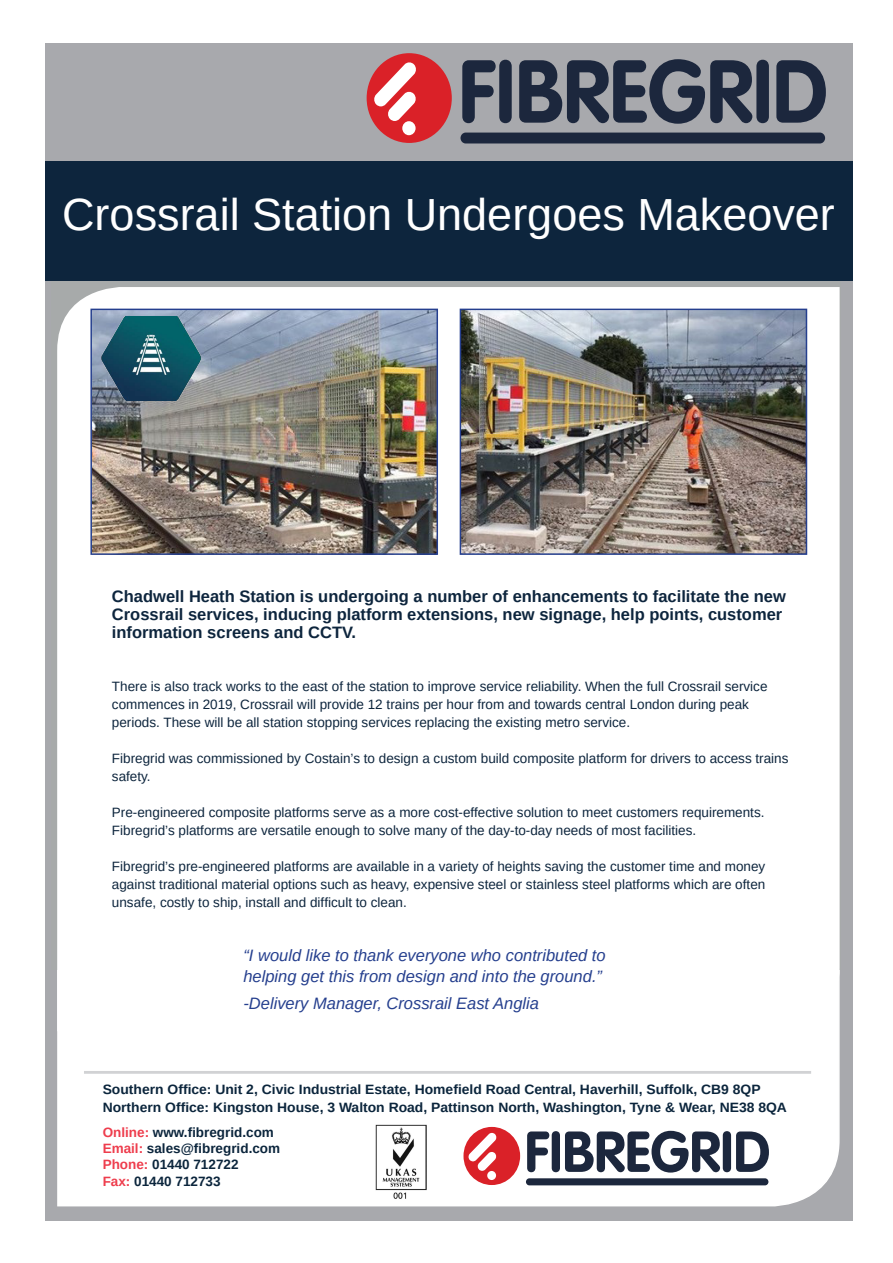
<style>
.page{position:relative;width:893px;height:1263px;background:#fff}
.page>*{position:absolute;margin:0;border:0;box-sizing:border-box;transform-origin:0 0}
.t1{font:45px "Arimo";color:#fff}
.t2{font:700 16.5px/18px "Arimo";color:#0d253d}
.t3{font:italic 16.5px "Arimo";color:#253f8e}
.t4{font:13.5px/18px "Arimo";color:#0d253d}
.t5{font:700 13.5px/16.2px "Arimo";color:#0b253c}
.s1{color:#ee3d4d}
</style>
<div class="page">
<div style="left:45px;top:43px;width:808px;height:1177px;background:#a8a9ad"></div>
<div style="left:57px;top:1031px;width:783px;height:176px;background:#fff"></div>
<svg style="left:527px;top:1131px;width:22px;height:41px"></svg>
<div style="left:552px;top:1131px;width:8px;height:41px;background:#1c273d;border-radius:4px"></div>
<svg style="left:565px;top:1131px;width:155px;height:41px;background:#747b88"></svg>
<div style="left:723px;top:1131px;width:8px;height:41px;background:#1c273d;border-radius:4px"></div>
<svg style="left:736px;top:1131px;width:33px;height:41px"></svg>
<div style="left:463px;top:1127px;width:57px;height:58px;background:#da2128;border-radius:50%"></div>
<svg style="left:468px;top:1132px;width:29px;height:39px"></svg>
<div style="left:487px;top:1171px;width:9px;height:9px;background:#fff;border-radius:50%"></div>
<div style="left:526px;top:1178px;width:242px;height:7px;background:#1c273d;border-radius:3px"></div>
<svg style="left:462px;top:60px;width:50px;height:63px"></svg>
<svg style="left:519px;top:59px;width:250px;height:65px"></svg>
<svg style="left:776px;top:60px;width:50px;height:63px"></svg>
<div style="left:367px;top:53px;width:85px;height:90px;background:#da2128;border-radius:50%"></div>
<svg style="left:374px;top:62px;width:42px;height:59px"></svg>
<div style="left:402px;top:121px;width:14px;height:14px;background:#fff;border-radius:50%"></div>
<div style="left:460px;top:133px;width:365px;height:10px;background:#1c273d;border-radius:5px"></div>
<hr style="left:84px;top:1071px;width:727px;height:3px;background:#d1d2d4">
<img style="left:376px;top:1125px;width:51px;height:74px">
<div style="left:45px;top:162px;width:808px;height:119px;background:#0d253d"></div>
<div style="left:57px;top:287px;width:783px;height:744px;background:#fff"></div>
<img style="left:93px;top:312px;width:342px;height:240px">
<div style="left:90px;top:309px;width:348px;height:246px;border:2px solid #253f8e"></div>
<img style="left:463px;top:312px;width:341px;height:240px">
<div style="left:460px;top:309px;width:347px;height:246px;border:2px solid #253f8e"></div>
<img style="left:98px;top:317px;width:106px;height:84px">
<p class="t1" style="left:62px;top:186px;width:774px">Crossrail Station Undergoes Makeover</p>
<p class="t2" style="left:112px;top:587px;width:675px">Chadwell Heath Station is undergoing a number of enhancements to facilitate the new<br>Crossrail services, inducing platform extensions, new signage, help points, customer information screens and CCTV.</p>
<p class="t4" style="left:112px;top:677px;width:657px">There is also track works to the east of the station to improve service reliability. When the full Crossrail service commences in 2019, Crossrail will provide 12 trains per hour from and towards central London during peak</p>
<p class="t4" style="left:112px;top:713px;width:520px">periods. These will be all station stopping services replacing the existing metro service.</p>
<p class="t4" style="left:112px;top:749px;width:678px">Fibregrid was commissioned by Costain’s to design a custom build composite platform for drivers to access trains safety.</p>
<p class="t4" style="left:112px;top:803px;width:654px">Pre-engineered composite platforms serve as a more cost-effective solution to meet customers requirements.<br>Fibregrid’s platforms are versatile enough to solve many of the day-to-day needs of most facilities.</p>
<p class="t4" style="left:112px;top:857px;width:655px;text-align:justify">Fibregrid’s pre-engineered platforms are available in a variety of heights saving the customer time and money against traditional material options such as heavy, expensive steel or stainless steel platforms which are often unsafe, costly to ship, install and difficult to clean.</p>
<p class="t3" style="left:243px;top:944px;width:364px">“I would like to thank everyone who contributed to</p>
<p class="t3" style="left:243px;top:965px;width:360px">helping get this from design and into the ground.”</p>
<p class="t3" style="left:243px;top:992px;width:297px">-Delivery Manager, Crossrail East Anglia</p>
<p class="t5" style="left:103px;top:1081px;width:686px;line-height:17.5px">Southern Office: Unit 2, Civic Industrial Estate, Homefield Road Central, Haverhill, Suffolk, CB9 8QP<br>Northern Office: Kingston House, 3 Walton Road, Pattinson North, Washington, Tyne &amp; Wear, NE38 8QA</p>
<p class="t5" style="left:103px;top:1124px;width:179px"><span class="s1">Online:</span> www.fibregrid.com<br><span class="s1">Email:</span> sales@fibregrid.com<br><span class="s1">Phone:</span> 01440 712722<br><span class="s1">Fax:</span> 01440 712733</p>
</div>
